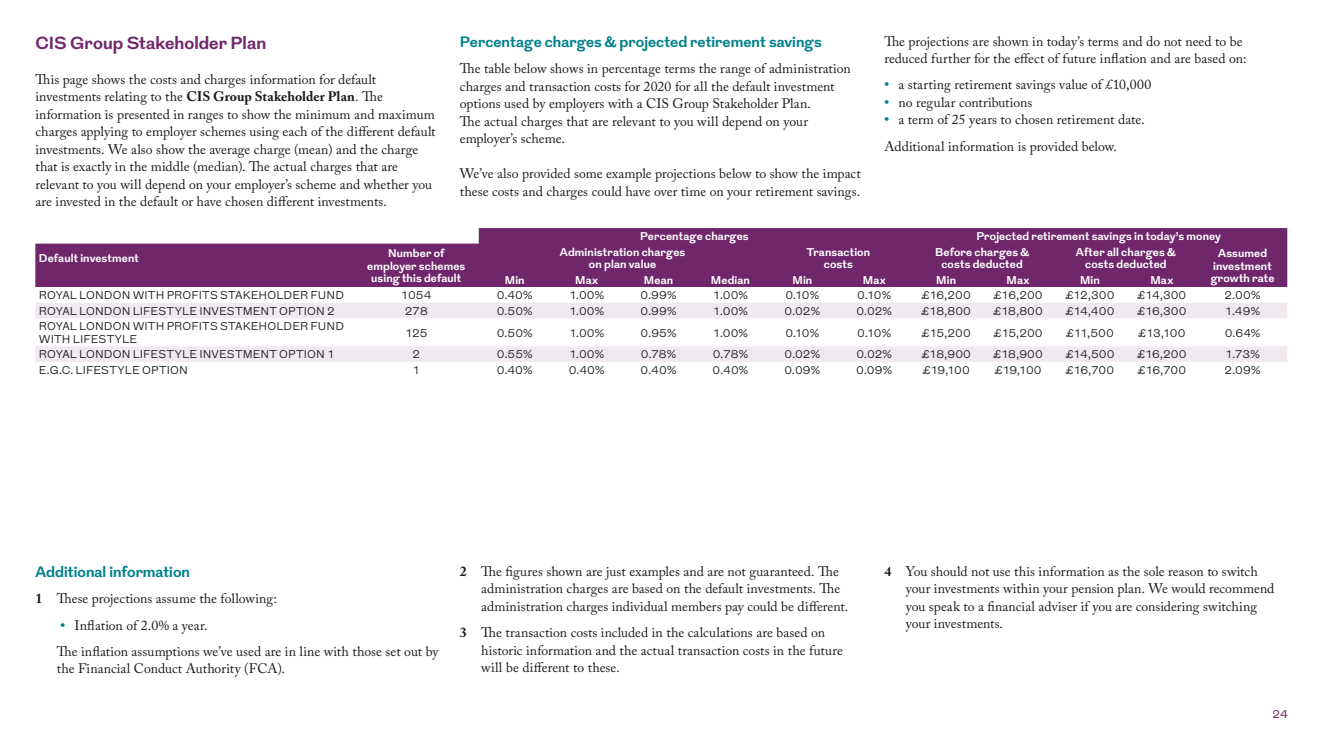
<style>
.page{position:relative;width:1323px;height:745px;background:#fff}
.page>*{position:absolute;margin:0;border:0;box-sizing:border-box;transform-origin:0 0}
.Subheading_1{font:700 17.5px "Grot";color:#70266b}
.Subheading_2{font:700 15px "Grot";color:#01818a}
.Body_Text{font:13.75px/17.5px "Adobe Caslon Pro";color:#171b1e}
.Body_Text_-_numbers{font:13.75px/17.5px "Adobe Caslon Pro";color:#171b1e}
.Body_Text_-_bullets{font:13.75px "Adobe Caslon Pro";color:#171b1e}
.Table_body{font:300 11.25px "Grot";color:#171b1e}
.Table_header{font:700 11.25px/12.5px "Grot";letter-spacing:.01em;color:#fff;text-align:center}
.Table_body_left_cell{font:300 11.25px/12.5px "Grot";letter-spacing:.01em;color:#171b1e}
.t1{font:11.25px "Grot";color:#70266b}
.s1{font-weight:700}
.s2{font-weight:700;color:#01818a}
</style>
<div class="page">
<svg style="left:35px;top:228px;width:1252px;height:59px;background:#7d3a79"></svg>
<svg style="left:35px;top:287px;width:1252px;height:75px"></svg>
<svg style="left:35px;top:302px;width:1252px;height:59px;fill:#f5f0f5"></svg>
<h2 class="Subheading_1" style="left:35px;top:30px;width:232px">CIS Group Stakeholder Plan</h2>
<p class="Body_Text" style="left:35px;top:70px;width:402px">This page shows the costs and charges information for default investments relating to the <span class="s1">CIS Group Stakeholder Plan</span>. The information is presented in ranges to show the minimum and maximum charges applying to employer schemes using each of the different default investments. We also show the average charge (mean) and the charge that is exactly in the middle (median). The actual charges that are relevant to you will depend on your employer’s scheme and whether you are invested in the default or have chosen different investments.</p>
<h3 class="Subheading_2" style="left:460px;top:31px;width:363px">Percentage charges &amp; projected retirement savings</h3>
<p class="Body_Text" style="left:460px;top:59px;width:392px">The table below shows in percentage terms the range of administration charges and transaction costs for 2020 for all the default investment options used by employers with a CIS Group Stakeholder Plan.<br>The actual charges that are relevant to you will depend on your employer’s scheme.</p>
<p class="Body_Text" style="left:460px;top:164px;width:402px">We’ve also provided some example projections below to show the impact these costs and charges could have over time on your retirement savings.</p>
<p class="Body_Text" style="left:884px;top:32px;width:364px">The projections are shown in today’s terms and do not need to be reduced further for the effect of future inflation and are based on:</p>
<p class="Body_Text_-_bullets" style="left:884px;top:77px;width:268px"><span class="s2">•</span> a starting retirement savings value of £10,000</p>
<p class="Body_Text_-_bullets" style="left:884px;top:94px;width:149px"><span class="s2">•</span> no regular contributions</p>
<p class="Body_Text_-_bullets" style="left:884px;top:112px;width:262px"><span class="s2">•</span> a term of 25 years to chosen retirement date.</p>
<p class="Body_Text" style="left:884px;top:137px;width:234px">Additional information is provided below.</p>
<p class="Table_header" style="left:640px;top:230px;width:110px">Percentage charges</p>
<p class="Table_header" style="left:976px;top:230px;width:246px">Projected retirement savings in today’s money</p>
<p class="Table_header" style="left:39px;top:252px;width:102px">Default investment</p>
<p class="Table_header" style="left:367px;top:247px;width:100px">Number of employer schemes using this default</p>
<p class="Table_header" style="left:560px;top:246px;width:127px">Administration charges on plan value</p>
<p class="Table_header" style="left:806px;top:246px;width:65px">Transaction costs</p>
<p class="Table_header" style="left:935px;top:246px;width:96px">Before charges &amp; costs deducted</p>
<p class="Table_header" style="left:1076px;top:246px;width:101px">After all charges &amp; costs deducted</p>
<p class="Table_header" style="left:1213px;top:247px;width:60px">Assumed investment</p>
<p class="Table_header" style="left:505px;top:274px;width:21px">Min</p>
<p class="Table_header" style="left:575px;top:274px;width:25px">Max</p>
<p class="Table_header" style="left:644px;top:274px;width:31px">Mean</p>
<p class="Table_header" style="left:711px;top:274px;width:41px">Median</p>
<p class="Table_header" style="left:792px;top:274px;width:21px">Min</p>
<p class="Table_header" style="left:863px;top:274px;width:25px">Max</p>
<p class="Table_header" style="left:936px;top:274px;width:21px">Min</p>
<p class="Table_header" style="left:1006px;top:274px;width:25px">Max</p>
<p class="Table_header" style="left:1080px;top:274px;width:21px">Min</p>
<p class="Table_header" style="left:1150px;top:274px;width:25px">Max</p>
<p class="Table_header" style="left:1211px;top:272px;width:65px">growth rate</p>
<p class="Table_body_left_cell" style="left:39px;top:289px;width:307px">ROYAL LONDON WITH PROFITS STAKEHOLDER FUND</p>
<p class="Table_body" style="left:401px;top:288px;width:32px">1054</p>
<p class="Table_body" style="left:497px;top:288px;width:37px">0.40%</p>
<p class="Table_body" style="left:569px;top:288px;width:37px">1.00%</p>
<p class="Table_body" style="left:640px;top:288px;width:38px">0.99%</p>
<p class="Table_body" style="left:713px;top:288px;width:37px">1.00%</p>
<p class="Table_body" style="left:785px;top:288px;width:35px">0.10%</p>
<p class="Table_body" style="left:857px;top:288px;width:35px">0.10%</p>
<p class="Table_body" style="left:921px;top:288px;width:51px">£16,200</p>
<p class="Table_body" style="left:993px;top:288px;width:51px">£16,200</p>
<p class="Table_body" style="left:1065px;top:288px;width:51px">£12,300</p>
<p class="Table_body" style="left:1137px;top:288px;width:51px">£14,300</p>
<p class="Table_body" style="left:1224px;top:288px;width:37px">2.00%</p>
<p class="Table_body_left_cell" style="left:39px;top:305px;width:298px">ROYAL LONDON LIFESTYLE INVESTMENT OPTION 2</p>
<p class="Table_body" style="left:405px;top:303px;width:25px">278</p>
<p class="Table_body" style="left:497px;top:303px;width:37px">0.50%</p>
<p class="Table_body" style="left:569px;top:303px;width:37px">1.00%</p>
<p class="Table_body" style="left:640px;top:303px;width:38px">0.99%</p>
<p class="Table_body" style="left:713px;top:303px;width:37px">1.00%</p>
<p class="Table_body" style="left:784px;top:303px;width:37px">0.02%</p>
<p class="Table_body" style="left:856px;top:303px;width:37px">0.02%</p>
<p class="Table_body" style="left:921px;top:303px;width:51px">£18,800</p>
<p class="Table_body" style="left:993px;top:303px;width:51px">£18,800</p>
<p class="Table_body" style="left:1065px;top:303px;width:51px">£14,400</p>
<p class="Table_body" style="left:1137px;top:303px;width:51px">£16,300</p>
<p class="Table_body" style="left:1225px;top:303px;width:37px">1.49%</p>
<p class="Table_body_left_cell" style="left:39px;top:320px;width:307px">ROYAL LONDON WITH PROFITS STAKEHOLDER FUND<br>WITH LIFESTYLE</p>
<p class="Table_body" style="left:405px;top:325px;width:24px">125</p>
<p class="Table_body" style="left:497px;top:325px;width:37px">0.50%</p>
<p class="Table_body" style="left:569px;top:325px;width:37px">1.00%</p>
<p class="Table_body" style="left:641px;top:325px;width:37px">0.95%</p>
<p class="Table_body" style="left:713px;top:325px;width:37px">1.00%</p>
<p class="Table_body" style="left:785px;top:325px;width:35px">0.10%</p>
<p class="Table_body" style="left:857px;top:325px;width:35px">0.10%</p>
<p class="Table_body" style="left:921px;top:325px;width:51px">£15,200</p>
<p class="Table_body" style="left:993px;top:325px;width:51px">£15,200</p>
<p class="Table_body" style="left:1066px;top:325px;width:49px">£11,500</p>
<p class="Table_body" style="left:1138px;top:325px;width:49px">£13,100</p>
<p class="Table_body" style="left:1225px;top:325px;width:37px">0.64%</p>
<p class="Table_body_left_cell" style="left:39px;top:348px;width:298px">ROYAL LONDON LIFESTYLE INVESTMENT OPTION 1</p>
<p class="Table_body" style="left:412px;top:347px;width:9px">2</p>
<p class="Table_body" style="left:497px;top:347px;width:37px">0.55%</p>
<p class="Table_body" style="left:569px;top:347px;width:37px">1.00%</p>
<p class="Table_body" style="left:641px;top:347px;width:37px">0.78%</p>
<p class="Table_body" style="left:713px;top:347px;width:37px">0.78%</p>
<p class="Table_body" style="left:784px;top:347px;width:37px">0.02%</p>
<p class="Table_body" style="left:856px;top:347px;width:37px">0.02%</p>
<p class="Table_body" style="left:921px;top:347px;width:51px">£18,900</p>
<p class="Table_body" style="left:993px;top:347px;width:51px">£18,900</p>
<p class="Table_body" style="left:1065px;top:347px;width:51px">£14,500</p>
<p class="Table_body" style="left:1137px;top:347px;width:51px">£16,200</p>
<p class="Table_body" style="left:1225px;top:347px;width:36px">1.73%</p>
<p class="Table_body_left_cell" style="left:39px;top:364px;width:151px">E.G.C. LIFESTYLE OPTION</p>
<p class="Table_body" style="left:412px;top:362px;width:9px">1</p>
<p class="Table_body" style="left:497px;top:362px;width:37px">0.40%</p>
<p class="Table_body" style="left:569px;top:362px;width:37px">0.40%</p>
<p class="Table_body" style="left:641px;top:362px;width:37px">0.40%</p>
<p class="Table_body" style="left:712px;top:362px;width:37px">0.40%</p>
<p class="Table_body" style="left:784px;top:362px;width:37px">0.09%</p>
<p class="Table_body" style="left:856px;top:362px;width:37px">0.09%</p>
<p class="Table_body" style="left:922px;top:362px;width:49px">£19,100</p>
<p class="Table_body" style="left:994px;top:362px;width:49px">£19,100</p>
<p class="Table_body" style="left:1065px;top:362px;width:50px">£16,700</p>
<p class="Table_body" style="left:1137px;top:362px;width:50px">£16,700</p>
<p class="Table_body" style="left:1224px;top:362px;width:38px">2.09%</p>
<h3 class="Subheading_2" style="left:36px;top:561px;width:156px">Additional information</h3>
<p class="Body_Text_-_numbers" style="left:36px;top:589px;width:243px"><span class="s1">1</span> These projections assume the following:</p>
<p class="Body_Text_-_bullets" style="left:60px;top:616px;width:149px"><span class="s2">•</span> Inflation of 2.0% a year.</p>
<p class="Body_Text" style="left:57px;top:642px;width:383px">The inflation assumptions we’ve used are in line with those set out by the Financial Conduct Authority (FCA).</p>
<p class="Body_Text_-_numbers" style="left:481px;top:562px;width:369px;text-indent:-21px"><span class="s1">2</span> The figures shown are just examples and are not guaranteed. The administration charges are based on the default investments. The administration charges individual members pay could be different.</p>
<p class="Body_Text_-_numbers" style="left:481px;top:623px;width:363px;text-indent:-21px"><span class="s1">3</span> The transaction costs included in the calculations are based on historic information and the actual transaction costs in the future will be different to these.</p>
<p class="Body_Text_-_numbers" style="left:906px;top:562px;width:370px;text-indent:-21px"><span class="s1">4</span> You should not use this information as the sole reason to switch your investments within your pension plan. We would recommend you speak to a financial adviser if you are considering switching your investments.</p>
<p class="t1" style="left:1272px;top:706px;width:17px">24</p>
</div>
